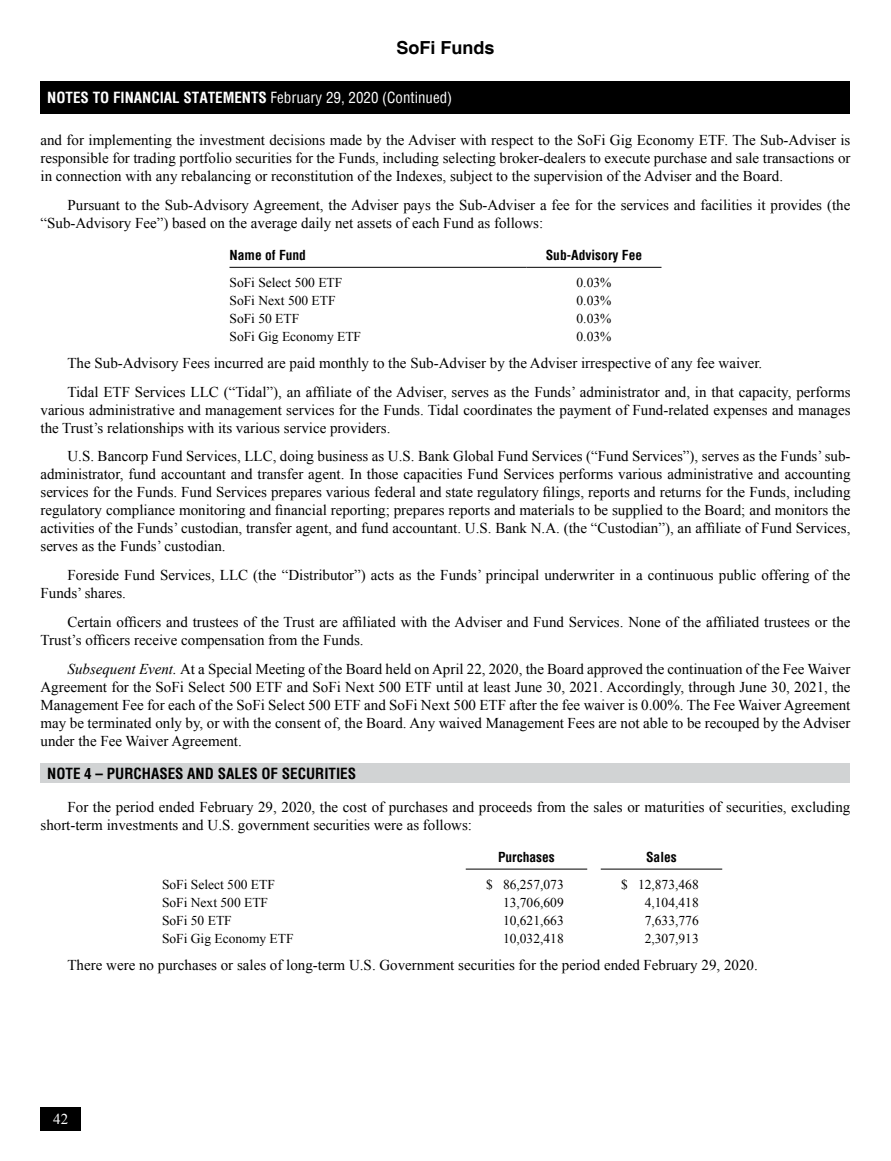
<style>
.page{position:relative;width:891px;height:1161px;background:#fff}
.page>*{position:absolute;margin:0;border:0;box-sizing:border-box;transform-origin:0 0}
.t1{font:700 18px "Helvetica";color:#000}
.t2{font:15px/18px "Times New Roman";color:#000}
.t3{font:700 condensed 15px "Helvetica";color:#fff}
.t4{font:700 condensed 15px "Helvetica";color:#000}
.t5{font:15px "Times New Roman";color:#fff}
.t6{font:13.5px "Times New Roman";color:#000}
.t7{font:700 condensed 13.5px "Helvetica";color:#000}
.s1{font-weight:400}
.s2{font-style:italic}
</style>
<div class="page">
<div style="left:40px;top:1107px;width:41px;height:24px;background:#000"></div>
<hr style="left:230px;top:267px;width:296px;height:1px;background:#000">
<hr style="left:526px;top:267px;width:136px;height:1px;background:#000">
<div style="left:40px;top:763px;width:810px;height:20px;background:#d1d3d4"></div>
<hr style="left:466px;top:869px;width:121px;height:1px;background:#000">
<hr style="left:601px;top:869px;width:121px;height:1px;background:#000">
<div style="left:40px;top:81px;width:810px;height:32px;background:#000"></div>
<p class="t1" style="left:397px;top:36px;width:100px">SoFi Funds</p>
<p class="t3" style="left:47px;top:87px;width:406px">NOTES TO FINANCIAL STATEMENTS <span class="s1">February 29, 2020 (Continued)</span></p>
<p class="t2" style="left:40px;top:131px;width:812px;text-align:justify">and for implementing the investment decisions made by the Adviser with respect to the SoFi Gig Economy ETF. The Sub-Adviser is responsible for trading portfolio securities for the Funds, including selecting broker-dealers to execute purchase and sale transactions or in connection with any rebalancing or reconstitution of the Indexes, subject to the supervision of the Adviser and the Board.</p>
<p class="t2" style="left:41px;top:196px;width:811px;text-indent:27px">Pursuant to the Sub-Advisory Agreement, the Adviser pays the Sub-Adviser a fee for the services and facilities it provides (the “Sub-Advisory Fee”) based on the average daily net assets of each Fund as follows:</p>
<p class="t7" style="left:230px;top:246px;width:78px">Name of Fund</p>
<p class="t7" style="left:546px;top:246px;width:98px">Sub-Advisory Fee</p>
<p class="t6" style="left:230px;top:274px;width:114px">SoFi Select 500 ETF</p>
<p class="t6" style="left:577px;top:274px;width:36px">0.03%</p>
<p class="t6" style="left:230px;top:292px;width:108px">SoFi Next 500 ETF</p>
<p class="t6" style="left:577px;top:292px;width:36px">0.03%</p>
<p class="t6" style="left:230px;top:310px;width:71px">SoFi 50 ETF</p>
<p class="t6" style="left:577px;top:310px;width:36px">0.03%</p>
<p class="t6" style="left:230px;top:328px;width:133px">SoFi Gig Economy ETF</p>
<p class="t6" style="left:577px;top:328px;width:36px">0.03%</p>
<p class="t2" style="left:68px;top:348px;width:785px;line-height:28.8px">The Sub-Advisory Fees incurred are paid monthly to the Sub-Adviser by the Adviser irrespective of any fee waiver.<br>Tidal ETF Services LLC (“Tidal”), an affiliate of the Adviser, serves as the Funds’ administrator and, in that capacity, performs</p>
<p class="t2" style="left:40px;top:400px;width:812px">various administrative and management services for the Funds. Tidal coordinates the payment of Fund-related expenses and manages the Trust’s relationships with its various service providers.</p>
<p class="t2" style="left:40px;top:447px;width:812px;text-align:justify;text-indent:27px">U.S. Bancorp Fund Services, LLC, doing business as U.S. Bank Global Fund Services (“Fund Services”), serves as the Funds’ sub&shy;administrator, fund accountant and transfer agent. In those capacities Fund Services performs various administrative and accounting services for the Funds. Fund Services prepares various federal and state regulatory filings, reports and returns for the Funds, including regulatory compliance monitoring and financial reporting; prepares reports and materials to be supplied to the Board; and monitors the activities of the Funds’ custodian, transfer agent, and fund accountant. U.S. Bank N.A. (the “Custodian”), an affiliate of Fund Services, serves as the Funds’ custodian.</p>
<p class="t2" style="left:40px;top:566px;width:812px;text-indent:27px">Foreside Fund Services, LLC (the “Distributor”) acts as the Funds’ principal underwriter in a continuous public offering of the<br>Funds’ shares.</p>
<p class="t2" style="left:40px;top:613px;width:812px;text-indent:27px">Certain officers and trustees of the Trust are affiliated with the Adviser and Fund Services. None of the affiliated trustees or the<br>Trust’s officers receive compensation from the Funds.</p>
<p class="t2" style="left:40px;top:659px;width:812px;text-align:justify;text-indent:27px"><span class="s2">Subsequent Event.</span> At a Special Meeting of the Board held on April 22, 2020, the Board approved the continuation of the Fee Waiver Agreement for the SoFi Select 500 ETF and SoFi Next 500 ETF until at least June 30, 2021. Accordingly, through June 30, 2021, the Management Fee for each of the SoFi Select 500 ETF and SoFi Next 500 ETF after the fee waiver is 0.00%. The Fee Waiver Agreement may be terminated only by, or with the consent of, the Board. Any waived Management Fees are not able to be recouped by the Adviser under the Fee Waiver Agreement.</p>
<p class="t4" style="left:47px;top:763px;width:310px">NOTE 4 – PURCHASES AND SALES OF SECURITIES</p>
<p class="t2" style="left:40px;top:798px;width:811px;text-indent:27px">For the period ended February 29, 2020, the cost of purchases and proceeds from the sales or maturities of securities, excluding short-term investments and U.S. government securities were as follows:</p>
<p class="t7" style="left:498px;top:848px;width:58px">Purchases</p>
<p class="t7" style="left:646px;top:848px;width:32px">Sales</p>
<p class="t6" style="left:162px;top:876px;width:114px">SoFi Select 500 ETF</p>
<p class="t6" style="left:486px;top:876px;width:79px">$ 86,257,073</p>
<p class="t6" style="left:621px;top:876px;width:79px">$ 12,873,468</p>
<p class="t6" style="left:162px;top:894px;width:108px">SoFi Next 500 ETF</p>
<p class="t6" style="left:503px;top:894px;width:62px">13,706,609</p>
<p class="t6" style="left:645px;top:894px;width:55px">4,104,418</p>
<p class="t6" style="left:162px;top:912px;width:71px">SoFi 50 ETF</p>
<p class="t6" style="left:503px;top:912px;width:62px">10,621,663</p>
<p class="t6" style="left:645px;top:912px;width:55px">7,633,776</p>
<p class="t6" style="left:162px;top:930px;width:133px">SoFi Gig Economy ETF</p>
<p class="t6" style="left:503px;top:930px;width:62px">10,032,418</p>
<p class="t6" style="left:645px;top:930px;width:55px">2,307,913</p>
<p class="t2" style="left:68px;top:955px;width:690px">There were no purchases or sales of long-term U.S. Government securities for the period ended February 29, 2020.</p>
<p class="t5" style="left:53px;top:1109px;width:16px">42</p>
</div>
